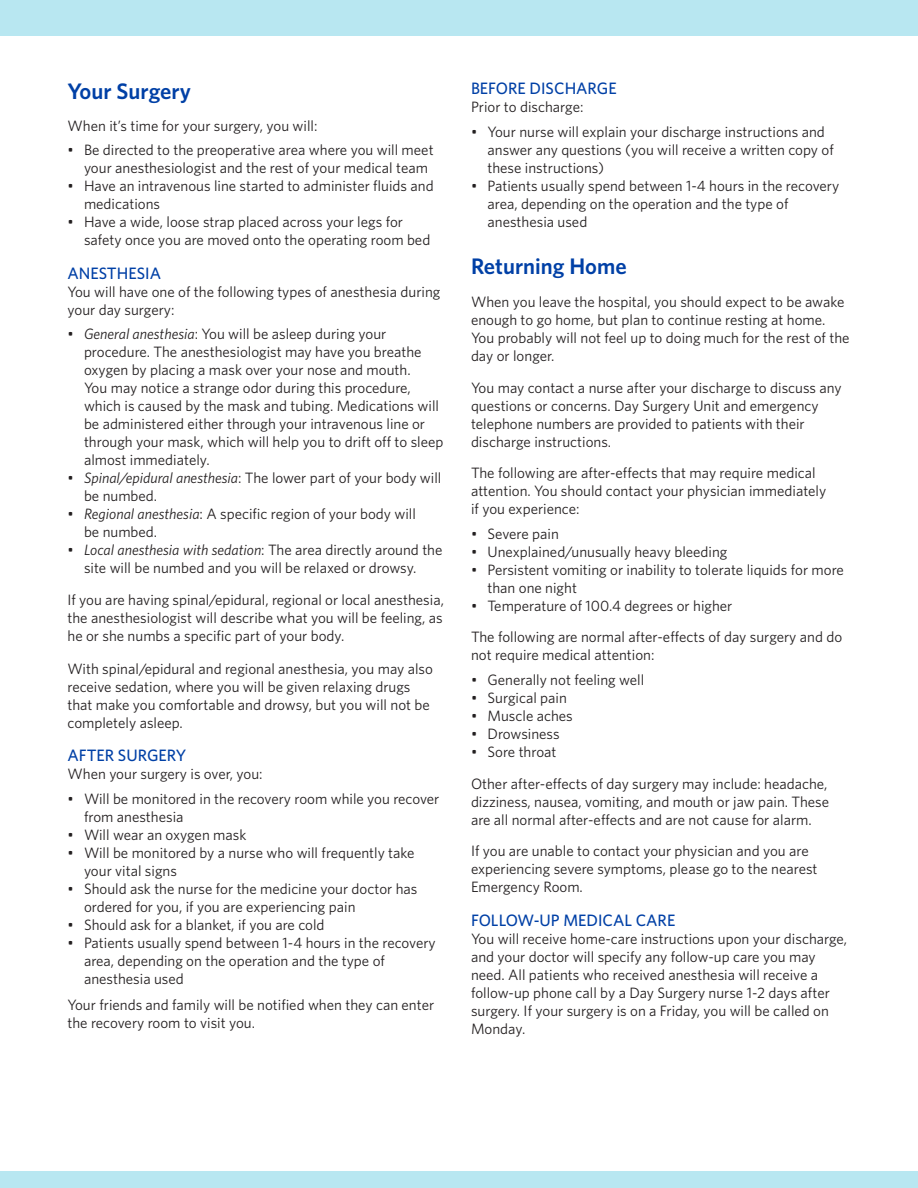
<style>
.page{position:relative;width:918px;height:1188px;background:#fff}
.page>*{position:absolute;margin:0;border:0;box-sizing:border-box;transform-origin:0 0}
.Subheads{font:600 22.5px "Whitney";color:#0040a6}
.Subheads-2{font:500 16.5px "Whitney";color:#0040a6}
.Tabs{font:15px/18px "Whitney";color:#231f20}
.s1{font-style:italic}
</style>
<div class="page">
<div style="left:0;top:0;width:918px;height:35px;background:#b8e7f1"></div>
<div style="left:0;top:1172px;width:918px;height:16px;background:#b8e7f1"></div>
<p class="Subheads" style="left:68px;top:78px;width:125px">Your Surgery</p>
<p class="Tabs" style="left:68px;top:116px;width:252px">When it’s time for your surgery, you will:</p>
<p class="Tabs" style="left:84px;top:141px;width:351px;text-indent:-16px">• Be directed to the preoperative area where you will meet your anesthesiologist and the rest of your medical team</p>
<p class="Tabs" style="left:84px;top:177px;width:351px;text-indent:-16px">• Have an intravenous line started to administer fluids and medications</p>
<p class="Tabs" style="left:84px;top:213px;width:348px;text-indent:-16px">• Have a wide, loose strap placed across your legs for safety once you are moved onto the operating room bed</p>
<p class="Subheads-2" style="left:68px;top:263px;width:95px">ANESTHESIA</p>
<p class="Tabs" style="left:68px;top:282px;width:374px">You will have one of the following types of anesthesia during your day surgery:</p>
<p class="Tabs" style="left:84px;top:325px;width:361px;text-indent:-16px">• <span class="s1">General anesthesia</span>: You will be asleep during your procedure. The anesthesiologist may have you breathe oxygen by placing a mask over your nose and mouth.<br>You may notice a strange odor during this procedure, which is caused by the mask and tubing. Medications will be administered either through your intravenous line or through your mask, which will help you to drift off to sleep almost immediately.</p>
<p class="Tabs" style="left:84px;top:469px;width:359px;text-indent:-16px">• <span class="s1">Spinal/epidural anesthesia</span>: The lower part of your body will be numbed.</p>
<p class="Tabs" style="left:84px;top:505px;width:334px;text-indent:-16px">• <span class="s1">Regional anesthesia</span>: A specific region of your body will be numbed.</p>
<p class="Tabs" style="left:84px;top:541px;width:360px;text-indent:-16px">• <span class="s1">Local anesthesia with sedation</span>: The area directly around the site will be numbed and you will be relaxed or drowsy.</p>
<p class="Tabs" style="left:68px;top:590px;width:378px;text-align:justify">If you are having spinal/epidural, regional or local anesthesia, the anesthesiologist will describe what you will be feeling, as he or she numbs a specific part of your body.</p>
<p class="Tabs" style="left:68px;top:659px;width:367px">With spinal/epidural and regional anesthesia, you may also receive sedation, where you will be given relaxing drugs that make you comfortable and drowsy, but you will not be completely asleep.</p>
<p class="Subheads-2" style="left:68px;top:745px;width:120px">AFTER SURGERY</p>
<p class="Tabs" style="left:68px;top:765px;width:197px">When your surgery is over, you:</p>
<p class="Tabs" style="left:84px;top:789px;width:357px;text-indent:-16px">• Will be monitored in the recovery room while you recover from anesthesia</p>
<p class="Tabs" style="left:68px;top:825px;width:180px">• Will wear an oxygen mask</p>
<p class="Tabs" style="left:84px;top:843px;width:332px;text-indent:-16px">• Will be monitored by a nurse who will frequently take your vital signs</p>
<p class="Tabs" style="left:84px;top:879px;width:335px;text-indent:-16px">• Should ask the nurse for the medicine your doctor has ordered for you, if you are experiencing pain</p>
<p class="Tabs" style="left:68px;top:915px;width:259px">• Should ask for a blanket, if you are cold</p>
<p class="Tabs" style="left:84px;top:933px;width:353px;text-indent:-16px">• Patients usually spend between 1-4 hours in the recovery area, depending on the operation and the type of anesthesia used</p>
<p class="Tabs" style="left:68px;top:995px;width:368px">Your friends and family will be notified when they can enter the recovery room to visit you.</p>
<p class="Subheads-2" style="left:471px;top:79px;width:147px">BEFORE DISCHARGE</p>
<p class="Tabs" style="left:471px;top:98px;width:114px">Prior to discharge:</p>
<p class="Tabs" style="left:488px;top:122px;width:348px;text-indent:-16px">• Your nurse will explain your discharge instructions and answer any questions (you will receive a written copy of these instructions)</p>
<p class="Tabs" style="left:488px;top:176px;width:353px;text-indent:-16px">• Patients usually spend between 1-4 hours in the recovery area, depending on the operation and the type of anesthesia used</p>
<p class="Subheads" style="left:471px;top:253px;width:157px">Returning Home</p>
<p class="Tabs" style="left:471px;top:293px;width:380px">When you leave the hospital, you should expect to be awake enough to go home, but plan to continue resting at home.<br>You probably will not feel up to doing much for the rest of the day or longer.</p>
<p class="Tabs" style="left:471px;top:378px;width:372px">You may contact a nurse after your discharge to discuss any questions or concerns. Day Surgery Unit and emergency telephone numbers are provided to patients with their discharge instructions.</p>
<p class="Tabs" style="left:471px;top:464px;width:357px">The following are after-effects that may require medical attention. You should contact your physician immediately if you experience:</p>
<p class="Tabs" style="left:471px;top:524px;width:89px">• Severe pain</p>
<p class="Tabs" style="left:471px;top:542px;width:258px">• Unexplained/unusually heavy bleeding</p>
<p class="Tabs" style="left:488px;top:560px;width:358px;text-indent:-16px">• Persistent vomiting or inability to tolerate liquids for more than one night</p>
<p class="Tabs" style="left:471px;top:596px;width:263px">• Temperature of 100.4 degrees or higher</p>
<p class="Tabs" style="left:471px;top:628px;width:373px">The following are normal after-effects of day surgery and do not require medical attention:</p>
<p class="Tabs" style="left:471px;top:671px;width:175px">• Generally not feeling well</p>
<p class="Tabs" style="left:471px;top:689px;width:97px">• Surgical pain</p>
<p class="Tabs" style="left:471px;top:707px;width:103px">• Muscle aches</p>
<p class="Tabs" style="left:471px;top:725px;width:90px">• Drowsiness</p>
<p class="Tabs" style="left:471px;top:743px;width:87px">• Sore throat</p>
<p class="Tabs" style="left:471px;top:774px;width:360px;text-align:justify">Other after-effects of day surgery may include: headache, dizziness, nausea, vomiting, and mouth or jaw pain. These are all normal after-effects and are not cause for alarm.</p>
<p class="Tabs" style="left:471px;top:842px;width:348px">If you are unable to contact your physician and you are experiencing severe symptoms, please go to the nearest<br>Emergency Room.</p>
<p class="Subheads-2" style="left:471px;top:910px;width:206px">FOLLOW-UP MEDICAL CARE</p>
<p class="Tabs" style="left:471px;top:929px;width:378px">You will receive home-care instructions upon your discharge, and your doctor will specify any follow-up care you may need. All patients who received anesthesia will receive a follow-up phone call by a Day Surgery nurse 1-2 days after surgery. If your surgery is on a Friday, you will be called on Monday.</p>
</div>
